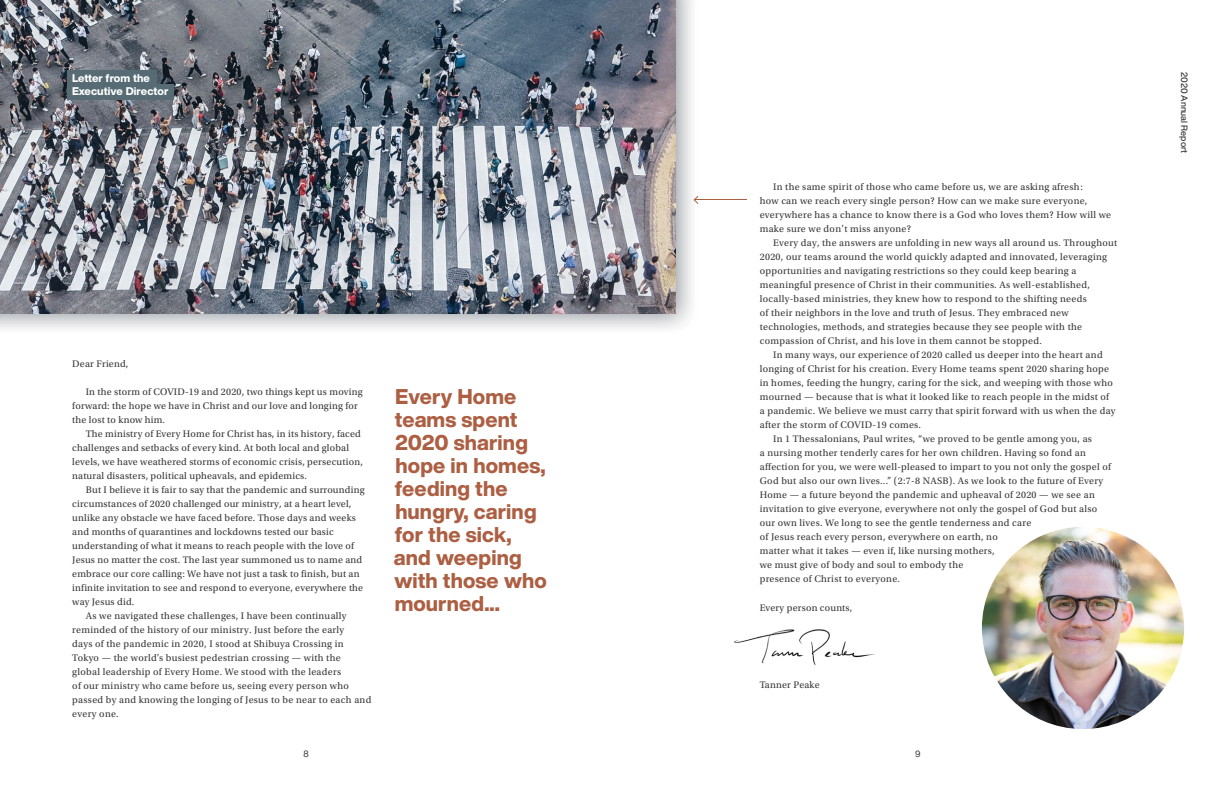
<style>
.page{position:relative;width:1224px;height:792px;background:#fff}
.page>*{position:absolute;margin:0;border:0;box-sizing:border-box;transform-origin:0 0}
.t1{font:800 21px/23px "Helvetica Now Display";letter-spacing:.005em;color:#ac5f42}
.t2{font:800 11px/13.2px "Helvetica Now Display";letter-spacing:.005em;color:#fff}
.t3{font:10px/14px "Utopia Std";letter-spacing:.03em;color:#343433}
.t4{font:500 9px "Helvetica Now Display";letter-spacing:.005em;color:#343433}
.t5{font:9px "Helvetica Now Display";color:#343433}
</style>
<div class="page">
<img style="left:734px;top:629px;width:141px;height:37px">
<img style="left:0;top:0;width:692px;height:329px">
<img style="left:0;top:0;width:676px;height:313px">
<hr style="left:694px;top:199px;width:53px;height:1px;background:#ac5f42">
<svg style="left:693px;top:196px;width:5px;height:8px"></svg>
<div style="left:67px;top:70px;width:89px;height:14px;background:#566b74"></div>
<div style="left:67px;top:84px;width:107px;height:15px;background:#566b74"></div>
<img style="left:982px;top:527px;width:202px;height:202px;border-radius:101px">
<p class="t2" style="left:72px;top:71px;width:98px">Letter from the<br>Executive Director</p>
<p class="t3" style="left:72px;top:357px;width:58px">Dear Friend,</p>
<p class="t3" style="left:72px;top:385px;width:292px;text-indent:14px">In the storm of COVID-19 and 2020, two things kept us moving forward: the hope we have in Christ and our love and longing for the lost to know him.</p>
<p class="t3" style="left:72px;top:427px;width:292px;text-indent:14px">The ministry of Every Home for Christ has, in its history, faced challenges and setbacks of every kind. At both local and global levels, we have weathered storms of economic crisis, persecution, natural disasters, political upheavals, and epidemics.</p>
<p class="t3" style="left:86px;top:483px;width:280px">But I believe it is fair to say that the pandemic and surrounding</p>
<p class="t3" style="left:72px;top:497px;width:281px">circumstances of 2020 challenged our ministry, at a heart level,</p>
<p class="t3" style="left:72px;top:511px;width:285px">unlike any obstacle we have faced before. Those days and weeks</p>
<p class="t3" style="left:72px;top:525px;width:263px">and months of quarantines and lockdowns tested our basic</p>
<p class="t3" style="left:72px;top:539px;width:283px">understanding of what it means to reach people with the love of</p>
<p class="t3" style="left:72px;top:553px;width:291px">Jesus no matter the cost. The last year summoned us to name and</p>
<p class="t3" style="left:72px;top:567px;width:289px">embrace our core calling: We have not just a task to finish, but an</p>
<p class="t3" style="left:72px;top:581px;width:292px">infinite invitation to see and respond to everyone, everywhere the</p>
<p class="t3" style="left:72px;top:595px;width:64px">way Jesus did.</p>
<p class="t3" style="left:86px;top:609px;width:262px">As we navigated these challenges, I have been continually</p>
<p class="t3" style="left:72px;top:623px;width:273px">reminded of the history of our ministry. Just before the early</p>
<p class="t3" style="left:72px;top:637px;width:273px">days of the pandemic in 2020, I stood at Shibuya Crossing in</p>
<p class="t3" style="left:72px;top:651px;width:270px">Tokyo — the world’s busiest pedestrian crossing — with the</p>
<p class="t3" style="left:72px;top:665px;width:270px">global leadership of Every Home. We stood with the leaders</p>
<p class="t3" style="left:72px;top:679px;width:278px">of our ministry who came before us, seeing every person who</p>
<p class="t3" style="left:72px;top:693px;width:301px">passed by and knowing the longing of Jesus to be near to each and</p>
<p class="t3" style="left:72px;top:707px;width:48px">every one.</p>
<p class="t5" style="left:303px;top:747px;width:7px">8</p>
<h1 class="t1" style="left:394px;top:385px;width:154px">Every Home teams spent<br>2020 sharing hope in homes, feeding the hungry, caring for the sick, and weeping with those who mourned...</h1>
<p class="t3" style="left:760px;top:180px;width:353px;text-indent:14px">In the same spirit of those who came before us, we are asking afresh:<br>how can we reach every single person? How can we make sure everyone, everywhere has a chance to know there is a God who loves them? How will we make sure we don’t miss anyone?</p>
<p class="t3" style="left:760px;top:236px;width:359px;text-indent:14px">Every day, the answers are unfolding in new ways all around us. Throughout 2020, our teams around the world quickly adapted and innovated, leveraging opportunities and navigating restrictions so they could keep bearing a meaningful presence of Christ in their communities. As well-established, locally-based ministries, they knew how to respond to the shifting needs<br>of their neighbors in the love and truth of Jesus. They embraced new technologies, methods, and strategies because they see people with the compassion of Christ, and his love in them cannot be stopped.</p>
<p class="t3" style="left:773px;top:348px;width:331px">In many ways, our experience of 2020 called us deeper into the heart and</p>
<p class="t3" style="left:760px;top:362px;width:351px">longing of Christ for his creation. Every Home teams spent 2020 sharing hope</p>
<p class="t3" style="left:760px;top:376px;width:355px">in homes, feeding the hungry, caring for the sick, and weeping with those who</p>
<p class="t3" style="left:760px;top:390px;width:351px">mourned — because that is what it looked like to reach people in the midst of</p>
<p class="t3" style="left:760px;top:404px;width:357px">a pandemic. We believe we must carry that spirit forward with us when the day</p>
<p class="t3" style="left:760px;top:418px;width:163px">after the storm of COVID-19 comes.</p>
<p class="t3" style="left:773px;top:432px;width:320px">In 1 Thessalonians, Paul writes, “we proved to be gentle among you, as</p>
<p class="t3" style="left:760px;top:446px;width:328px">a nursing mother tenderly cares for her own children. Having so fond an</p>
<p class="t3" style="left:760px;top:460px;width:353px">affection for you, we were well-pleased to impart to you not only the gospel of</p>
<p class="t3" style="left:760px;top:474px;width:345px">God but also our own lives...” (2:7-8 NASB). As we look to the future of Every</p>
<p class="t3" style="left:760px;top:488px;width:337px">Home — a future beyond the pandemic and upheaval of 2020 — we see an</p>
<p class="t3" style="left:760px;top:502px;width:339px">invitation to give everyone, everywhere not only the gospel of God but also</p>
<p class="t3" style="left:760px;top:516px;width:273px">our own lives. We long to see the gentle tenderness and care</p>
<p class="t3" style="left:760px;top:530px;width:240px">of Jesus reach every person, everywhere on earth, no</p>
<p class="t3" style="left:760px;top:544px;width:236px">matter what it takes — even if, like nursing mothers,</p>
<p class="t3" style="left:760px;top:558px;width:205px">we must give of body and soul to embody the</p>
<p class="t3" style="left:760px;top:572px;width:142px">presence of Christ to everyone.</p>
<p class="t3" style="left:760px;top:601px;width:94px">Every person counts,</p>
<p class="t3" style="left:760px;top:678px;width:61px">Tanner Peake</p>
<p class="t5" style="left:915px;top:747px;width:7px">9</p>
<p class="t4" style="left:1191px;top:72px;width:83px;rotate:90deg">2020 Annual Report</p>
</div>
